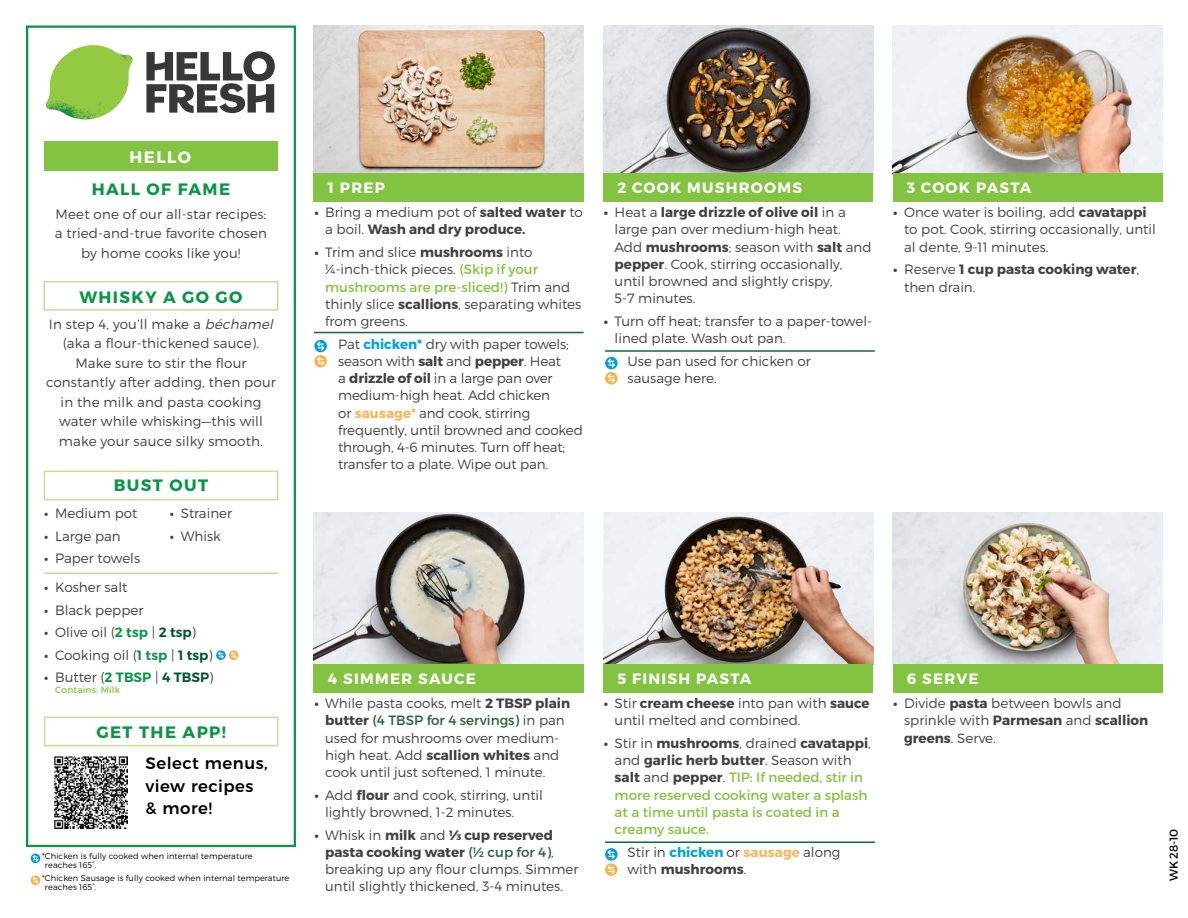
<style>
.page{position:relative;width:1188px;height:918px;background:#fff}
.page>*{position:absolute;margin:0;border:0;box-sizing:border-box;transform-origin:0 0}
.t1{font:700 16.5px "Montserrat";letter-spacing:.085em;color:#0b9446}
.t2{font:500 16.5px/22.5px "Montserrat";letter-spacing:.03em;color:#000}
.t3{font:700 16.5px "Montserrat";letter-spacing:.085em;color:#fff}
.t4{font:700 15px "Montserrat";letter-spacing:.085em;color:#fff}
.t5{font:300 13.5px/17.2px "Montserrat";color:#414042}
.t6{font:13.5px/17.2px "Montserrat";color:#82c341}
.t7{font:700 13.5px/17.2px "Montserrat";color:#414042}
.t8{font:11.55px "Montserrat";color:#000}
.t9{font:9px "Montserrat";letter-spacing:.02em;color:#82c341}
.t10{font:300 8.25px/9px "Montserrat";letter-spacing:.01em;color:#000}
.s1{font-style:italic}
.s2{font-weight:600}
.s3{font-weight:600;color:#0b9446}
.s4{font-weight:600;color:#00562c}
.s5{font-weight:300}
.s6{font-weight:700}
.s7{font-weight:400;color:#82c341}
.s8{font-weight:700;color:#00a1e1}
.s9{font-weight:700;color:#f9b659}
.s10{font-weight:400;color:#266037}
.s11{font-weight:700;color:#414042}
.s12{font-weight:300;color:#414042}
</style>
<div class="page">
<div style="left:44px;top:471px;width:234px;height:29px;border:2px solid #c5de92"></div>
<div style="left:43px;top:281px;width:235px;height:30px;border:2px solid #c5de92"></div>
<img style="left:314px;top:26px;width:270px;height:148px">
<img style="left:603px;top:26px;width:270px;height:148px">
<img style="left:893px;top:26px;width:270px;height:148px">
<img style="left:603px;top:513px;width:270px;height:152px">
<img style="left:314px;top:513px;width:270px;height:152px">
<img style="left:893px;top:513px;width:270px;height:152px">
<div style="left:603px;top:174px;width:270px;height:28px;background:#82c341"></div>
<div style="left:603px;top:665px;width:270px;height:28px;background:#82c341"></div>
<div style="left:893px;top:174px;width:270px;height:28px;background:#82c341"></div>
<div style="left:893px;top:665px;width:270px;height:28px;background:#82c341"></div>
<div style="left:314px;top:174px;width:270px;height:28px;background:#82c341"></div>
<div style="left:314px;top:665px;width:270px;height:28px;background:#82c341"></div>
<svg style="left:146px;top:51px;width:129px;height:62px"></svg>
<svg style="left:52px;top:45px;width:77px;height:50px"></svg>
<img style="left:93px;top:45px;width:40px;height:33px">
<img style="left:51px;top:73px;width:74px;height:14px">
<img style="left:46px;top:78px;width:76px;height:41px">
<img style="left:91px;top:87px;width:34px;height:32px">
<div style="left:26px;top:26px;width:270px;height:821px;border:2px solid #0b9446"></div>
<div style="left:44px;top:142px;width:234px;height:29px;background:#82c341"></div>
<hr style="left:314px;top:332px;width:270px;height:1px;background:#0a6b37">
<hr style="left:605px;top:842px;width:270px;height:1px;background:#0a6b37">
<svg style="left:31px;top:854px;width:9px;height:9px"></svg>
<svg style="left:33px;top:855px;width:5px;height:7px"></svg>
<svg style="left:31px;top:875px;width:9px;height:10px"></svg>
<svg style="left:33px;top:877px;width:5px;height:7px"></svg>
<svg style="left:314px;top:340px;width:13px;height:12px"></svg>
<svg style="left:317px;top:341px;width:7px;height:10px"></svg>
<svg style="left:314px;top:355px;width:13px;height:12px"></svg>
<svg style="left:317px;top:357px;width:7px;height:9px"></svg>
<svg style="left:605px;top:848px;width:13px;height:13px"></svg>
<svg style="left:608px;top:850px;width:7px;height:9px"></svg>
<svg style="left:605px;top:863px;width:13px;height:13px"></svg>
<svg style="left:608px;top:865px;width:7px;height:9px"></svg>
<hr style="left:605px;top:350px;width:270px;height:2px;background:#0a6b37">
<svg style="left:605px;top:357px;width:13px;height:12px"></svg>
<svg style="left:608px;top:359px;width:7px;height:9px"></svg>
<svg style="left:605px;top:372px;width:13px;height:13px"></svg>
<svg style="left:608px;top:374px;width:7px;height:9px"></svg>
<hr style="left:44px;top:572px;width:234px;height:2px;background:#c5de92">
<svg style="left:216px;top:650px;width:10px;height:10px"></svg>
<svg style="left:218px;top:652px;width:6px;height:7px"></svg>
<svg style="left:229px;top:650px;width:10px;height:10px"></svg>
<svg style="left:231px;top:652px;width:6px;height:7px"></svg>
<div style="left:44px;top:717px;width:234px;height:29px;border:2px solid #c5de92"></div>
<img style="left:55px;top:757px;width:73px;height:71px">
<p class="t3" style="left:130px;top:147px;width:63px">HELLO</p>
<p class="t1" style="left:92px;top:179px;width:140px">HALL OF FAME</p>
<p class="t5" style="left:55px;top:204px;width:214px;line-height:19.5px;text-align:center">Meet one of our all-star recipes: a tried-and-true favorite chosen by home cooks like you!</p>
<p class="t1" style="left:79px;top:286px;width:165px">WHISKY A GO GO</p>
<p class="t5" style="left:46px;top:314px;width:232px;line-height:19.5px;text-align:center">In step 4, you’ll make a <span class="s1">béchamel </span>(aka a flour-thickened sauce).<br>Make sure to stir the flour constantly after adding, then pour in the milk and pasta cooking water while whisking—this will make your sauce silky smooth.</p>
<p class="t1" style="left:114px;top:475px;width:96px">BUST OUT</p>
<p class="t5" style="left:44px;top:504px;width:95px"><span class="s2">•</span> Medium pot</p>
<p class="t5" style="left:44px;top:527px;width:78px"><span class="s2">•</span> Large pan</p>
<p class="t5" style="left:44px;top:549px;width:97px"><span class="s2">•</span> Paper towels</p>
<p class="t5" style="left:170px;top:504px;width:64px"><span class="s2">•</span> Strainer</p>
<p class="t5" style="left:170px;top:527px;width:52px"><span class="s2">•</span> Whisk</p>
<p class="t5" style="left:44px;top:579px;width:85px"><span class="s2">•</span> Kosher salt</p>
<p class="t5" style="left:44px;top:601px;width:101px"><span class="s2">•</span> Black pepper</p>
<p class="t5" style="left:44px;top:624px;width:153px"><span class="s2">•</span> Olive oil (<span class="s3">2 tsp</span> | <span class="s4">2 tsp</span>)</p>
<p class="t5" style="left:44px;top:646px;width:170px"><span class="s2">•</span> Cooking oil (<span class="s3">1 tsp</span> | <span class="s4">1 tsp</span>)</p>
<p class="t5" style="left:44px;top:669px;width:171px"><span class="s2">•</span> Butter (<span class="s3">2 TBSP</span> | <span class="s4">4 TBSP</span>)</p>
<p class="t9" style="left:55px;top:684px;width:67px">Contains: Milk</p>
<p class="t1" style="left:96px;top:722px;width:131px">GET THE APP!</p>
<p class="t2" style="left:146px;top:751px;width:124px">Select menus, view recipes &amp; more!</p>
<p class="t10" style="left:45px;top:852px;width:209px;text-indent:-3px">*Chicken is fully cooked when internal temperature reaches 165°.</p>
<p class="t10" style="left:45px;top:874px;width:246px;text-indent:-3px">*Chicken Sausage is fully cooked when internal temperature reaches 165°.</p>
<p class="t4" style="left:328px;top:179px;width:59px">1 PREP</p>
<p class="t7" style="left:325px;top:204px;width:259px;text-indent:-11px">• <span class="s5">Bring a medium pot of</span> salted water <span class="s5">to a boil.</span> Wash and dry produce.</p>
<p class="t5" style="left:325px;top:243px;width:258px;text-indent:-11px"><span class="s6">•</span> Trim and slice <span class="s6">mushrooms</span> into ¼-inch-thick pieces. <span class="s7">(Skip if your mushrooms are pre-sliced!)</span> Trim and thinly slice <span class="s6">scallions</span>, separating whites from greens.</p>
<p class="t5" style="left:338px;top:335px;width:246px">Pat <span class="s8">chicken*</span> dry with paper towels; season with <span class="s6">salt</span> and <span class="s6">pepper</span>. Heat<br>a <span class="s6">drizzle of oil</span> in a large pan over medium-high heat. Add chicken<br>or <span class="s9">sausage*</span> and cook, stirring frequently, until browned and cooked through, 4-6 minutes. Turn off heat; transfer to a plate. Wipe out pan.</p>
<p class="t4" style="left:617px;top:179px;width:186px">2 COOK MUSHROOMS</p>
<p class="t5" style="left:615px;top:204px;width:259px;text-indent:-11px"><span class="s6">•</span> Heat a <span class="s6">large drizzle of olive oil</span> in a large pan over medium-high heat.<br>Add <span class="s6">mushrooms</span>; season with <span class="s6">salt</span> and <span class="s6">pepper</span>. Cook, stirring occasionally, until browned and slightly crispy,<br>5-7 minutes.</p>
<p class="t5" style="left:615px;top:312px;width:259px;text-indent:-11px"><span class="s6">•</span> Turn off heat; transfer to a paper-towel&shy;lined plate. Wash out pan.</p>
<p class="t5" style="left:628px;top:352px;width:185px">Use pan used for chicken or sausage here.</p>
<p class="t4" style="left:907px;top:179px;width:126px">3 COOK PASTA</p>
<p class="t5" style="left:904px;top:204px;width:253px;text-indent:-11px"><span class="s6">•</span> Once water is boiling, add <span class="s6">cavatappi </span>to pot. Cook, stirring occasionally, until al dente, 9-11 minutes.</p>
<p class="t7" style="left:904px;top:261px;width:237px;text-indent:-11px">• <span class="s5">Reserve</span> 1 cup pasta cooking water<span class="s5">, then drain.</span></p>
<p class="t4" style="left:328px;top:669px;width:150px">4 SIMMER SAUCE</p>
<p class="t5" style="left:325px;top:694px;width:246px;text-indent:-11px"><span class="s6">•</span> While pasta cooks, melt <span class="s6">2 TBSP plain butter</span> <span class="s10">(4 TBSP for 4 servings)</span> in pan used for mushrooms over medium&shy;high heat. Add <span class="s6">scallion whites</span> and cook until just softened, 1 minute.</p>
<p class="t5" style="left:325px;top:786px;width:219px;text-indent:-11px"><span class="s6">•</span> Add <span class="s6">flour</span> and cook, stirring, until lightly browned, 1-2 minutes.</p>
<p class="t5" style="left:325px;top:826px;width:255px;text-indent:-11px"><span class="s6">•</span> Whisk in <span class="s6">milk</span> and <span class="s6">1⁄3 cup reserved pasta cooking water</span> <span class="s10">(½ cup for 4)</span>, breaking up any flour clumps. Simmer until slightly thickened, 3-4 minutes.</p>
<p class="t4" style="left:617px;top:669px;width:136px">5 FINISH PASTA</p>
<p class="t5" style="left:615px;top:694px;width:257px;text-indent:-11px"><span class="s6">•</span> Stir <span class="s6">cream cheese</span> into pan with <span class="s6">sauce </span>until melted and combined.</p>
<p class="t6" style="left:615px;top:734px;width:258px;text-indent:-11px"><span class="s11">•</span> <span class="s12">Stir in</span> <span class="s11">mushrooms</span><span class="s12">, drained</span> <span class="s11">cavatappi</span><span class="s12">, and</span> <span class="s11">garlic herb butter</span><span class="s12">. Season with </span><span class="s11">salt</span> <span class="s12">and</span> <span class="s11">pepper</span><span class="s12">.</span> TIP: If needed, stir in more reserved cooking water a splash at a time until pasta is coated in a creamy sauce.</p>
<p class="t5" style="left:628px;top:843px;width:214px">Stir in <span class="s8">chicken</span> or <span class="s9">sausage</span> along with <span class="s6">mushrooms</span>.</p>
<p class="t4" style="left:907px;top:669px;width:73px">6 SERVE</p>
<p class="t5" style="left:904px;top:694px;width:246px;text-indent:-11px"><span class="s6">•</span> Divide <span class="s6">pasta</span> between bowls and sprinkle with <span class="s6">Parmesan</span> and <span class="s6">scallion greens</span>. Serve.</p>
<p class="t8" style="left:1167px;top:881px;width:53px;rotate:-90deg">WK 28-10</p>
</div>
